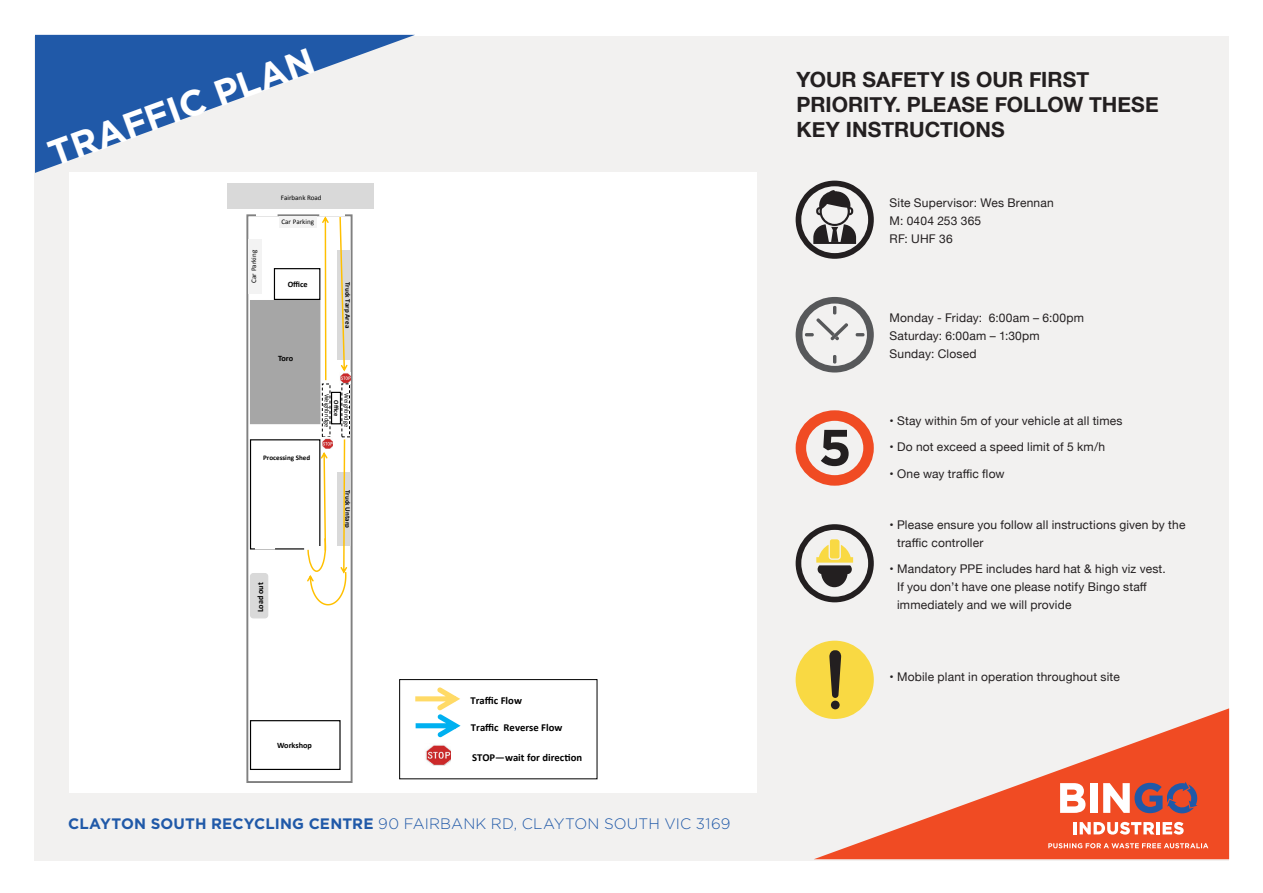
<style>
.page{position:relative;width:1263px;height:893px;background:#fff}
.page>*{position:absolute;margin:0;border:0;box-sizing:border-box;transform-origin:0 0}
.t1{font:700 36.45px "Gotham";color:#fff}
.t2{font:700 21px/25.2px "Helvetica Neue";color:#231f20}
.t3{font:300 15.15px "Gotham";letter-spacing:.015em;color:#2059a8}
.t4{font:12px/18px "Helvetica Neue";letter-spacing:.015em;color:#231f20}
.t5{font:700 10.65px "Calibri";color:#000}
.t6{font:700 8.25px "Calibri";color:#000}
.t7{font:700 7.05px "Calibri";color:#000}
.t8{font:7.05px "Calibri";color:#000}
.t9{font:6.45px/10.1px "Calibri";color:#000}
.t10{font:700 5.85px "Calibri";color:#000}
.s1{font-weight:700}
</style>
<div class="page">
<div style="left:34px;top:36px;width:1195px;height:824px;background:#f2f1f0"></div>
<div style="left:69px;top:172px;width:688px;height:620px;background:#fff"></div>
<svg style="left:35px;top:35px;width:380px;height:138px"></svg>
<svg style="left:814px;top:708px;width:415px;height:151px"></svg>
<svg style="left:1060px;top:783px;width:25px;height:30px"></svg>
<div style="left:1090px;top:783px;width:7px;height:30px;background:#fff"></div>
<svg style="left:1103px;top:782px;width:96px;height:33px"></svg>
<hr style="left:1073px;top:822px;width:4px;height:12px;background:#fff">
<svg style="left:1080px;top:822px;width:74px;height:13px"></svg>
<hr style="left:1156px;top:822px;width:4px;height:12px;background:#fff">
<svg style="left:1162px;top:822px;width:22px;height:13px"></svg>
<svg style="left:1049px;top:843px;width:159px;height:5px"></svg>
<div style="left:796px;top:641px;width:78px;height:78px;background:#f9d943;border-radius:50%"></div>
<div style="left:831px;top:701px;width:9px;height:8px;background:#231f20;border-radius:50%"></div>
<svg style="left:829px;top:650px;width:12px;height:48px"></svg>
<svg style="left:821px;top:430px;width:28px;height:36px"></svg>
<div style="left:796px;top:410px;width:78px;height:76px;border:10px solid #f04b23;border-radius:50%"></div>
<svg style="left:796px;top:297px;width:78px;height:75px"></svg>
<svg style="left:796px;top:181px;width:78px;height:78px"></svg>
<svg style="left:796px;top:524px;width:78px;height:78px"></svg>
<div style="left:227px;top:184px;width:147px;height:25px;background:#d9d9d9"></div>
<div style="left:246px;top:214px;width:107px;height:569px;border:2px solid #808080"></div>
<div style="left:250px;top:301px;width:70px;height:123px;background:#a6a6a6"></div>
<div style="left:274px;top:268px;width:46px;height:32px;border:1px solid #000"></div>
<div style="left:249px;top:239px;width:13px;height:55px;background:#f3f3f3"></div>
<div style="left:250px;top:439px;width:70px;height:110px;border:1px solid #000"></div>
<div style="left:250px;top:720px;width:91px;height:50px;border:1px solid #000"></div>
<div style="left:279px;top:216px;width:38px;height:12px;background:#f3f3f3"></div>
<div style="left:304px;top:546px;width:20px;height:6px;border:1px solid #fff"></div>
<div style="left:337px;top:250px;width:13px;height:110px;background:#d9d9d9"></div>
<div style="left:337px;top:472px;width:13px;height:74px;background:#d9d9d9"></div>
<svg style="left:322px;top:216px;width:7px;height:164px"></svg>
<div style="left:331px;top:392px;width:10px;height:32px;border:1px solid #000"></div>
<div style="left:250px;top:573px;width:18px;height:45px;background:#d9d9d9;border:1px solid #d9d9d9;border-radius:3px"></div>
<svg style="left:339px;top:217px;width:11px;height:166px"></svg>
<svg style="left:306px;top:438px;width:41px;height:167px"></svg>
<div style="left:399px;top:679px;width:198px;height:100px;border:1px solid #000"></div>
<img style="left:425px;top:745px;width:26px;height:20px">
<svg style="left:415px;top:687px;width:45px;height:51px"></svg>
<h1 class="t1" style="left:42px;top:132px;width:282px;rotate:-20deg">TRAFFIC PLAN</h1>
<p class="t8" style="left:281px;top:193px;width:42px">Fairbank Road</p>
<p class="t8" style="left:249px;top:283px;width:34px;rotate:-90deg">Car Parking</p>
<p class="t8" style="left:282px;top:217px;width:34px">Car Parking</p>
<p class="t6" style="left:288px;top:278px;width:22px">Office</p>
<p class="t6" style="left:278px;top:353px;width:17px">Toro</p>
<p class="t7" style="left:353px;top:282px;width:48px;rotate:90deg">Truck Tarp Area</p>
<p class="t7" style="left:263px;top:453px;width:49px">Processing Shed</p>
<p class="t9" style="left:352px;top:400px;width:28px;text-indent:-7px;rotate:90deg">Weighbridge<br><span class="s1">Office</span></p>
<p class="t9" style="left:332px;top:394px;width:35px;rotate:90deg">Weighbridge</p>
<p class="t7" style="left:353px;top:490px;width:40px;rotate:90deg">Truck Untarp</p>
<p class="t6" style="left:255px;top:612px;width:31px;rotate:-90deg">Load out</p>
<p class="t6" style="left:277px;top:739px;width:36px">Workshop</p>
<p class="t5" style="left:470px;top:693px;width:53px">Traffic Flow</p>
<p class="t5" style="left:471px;top:720px;width:93px">Traffic Reverse Flow</p>
<p class="t5" style="left:472px;top:750px;width:112px">STOP—wait for direction</p>
<p class="t10" style="left:541px;top:752px;width:52px">Traffic Reverse Flow</p>
<p class="t3" style="left:68px;top:814px;width:664px"><span class="s1">CLAYTON SOUTH RECYCLING CENTRE</span> 90 FAIRBANK RD, CLAYTON SOUTH VIC 3169</p>
<p class="t2" style="left:797px;top:68px;width:363px">YOUR SAFETY IS OUR FIRST<br>PRIORITY. PLEASE FOLLOW THESE<br>KEY INSTRUCTIONS</p>
<p class="t4" style="left:889px;top:195px;width:166px">Site Supervisor: Wes Brennan</p>
<p class="t4" style="left:889px;top:213px;width:93px">M: 0404 253 365</p>
<p class="t4" style="left:889px;top:231px;width:65px">RF: UHF 36</p>
<p class="t4" style="left:889px;top:310px;width:196px">Monday - Friday: 6:00am – 6:00pm</p>
<p class="t4" style="left:889px;top:328px;width:152px">Saturday: 6:00am – 1:30pm</p>
<p class="t4" style="left:889px;top:346px;width:88px">Sunday: Closed</p>
<p class="t4" style="left:889px;top:412px;width:234px">• Stay within 5m of your vehicle at all times</p>
<p class="t4" style="left:889px;top:439px;width:217px">• Do not exceed a speed limit of 5 km/h</p>
<p class="t4" style="left:889px;top:465px;width:117px">• One way traffic flow</p>
<p class="t4" style="left:897px;top:516px;width:290px;text-indent:-8px">• Please ensure you follow all instructions given by the traffic controller</p>
<p class="t4" style="left:897px;top:561px;width:270px;text-indent:-8px">• Mandatory PPE includes hard hat &amp; high viz vest.<br>If you don’t have one please notify Bingo staff immediately and we will provide</p>
<p class="t4" style="left:889px;top:669px;width:232px">• Mobile plant in operation throughout site</p>
</div>
